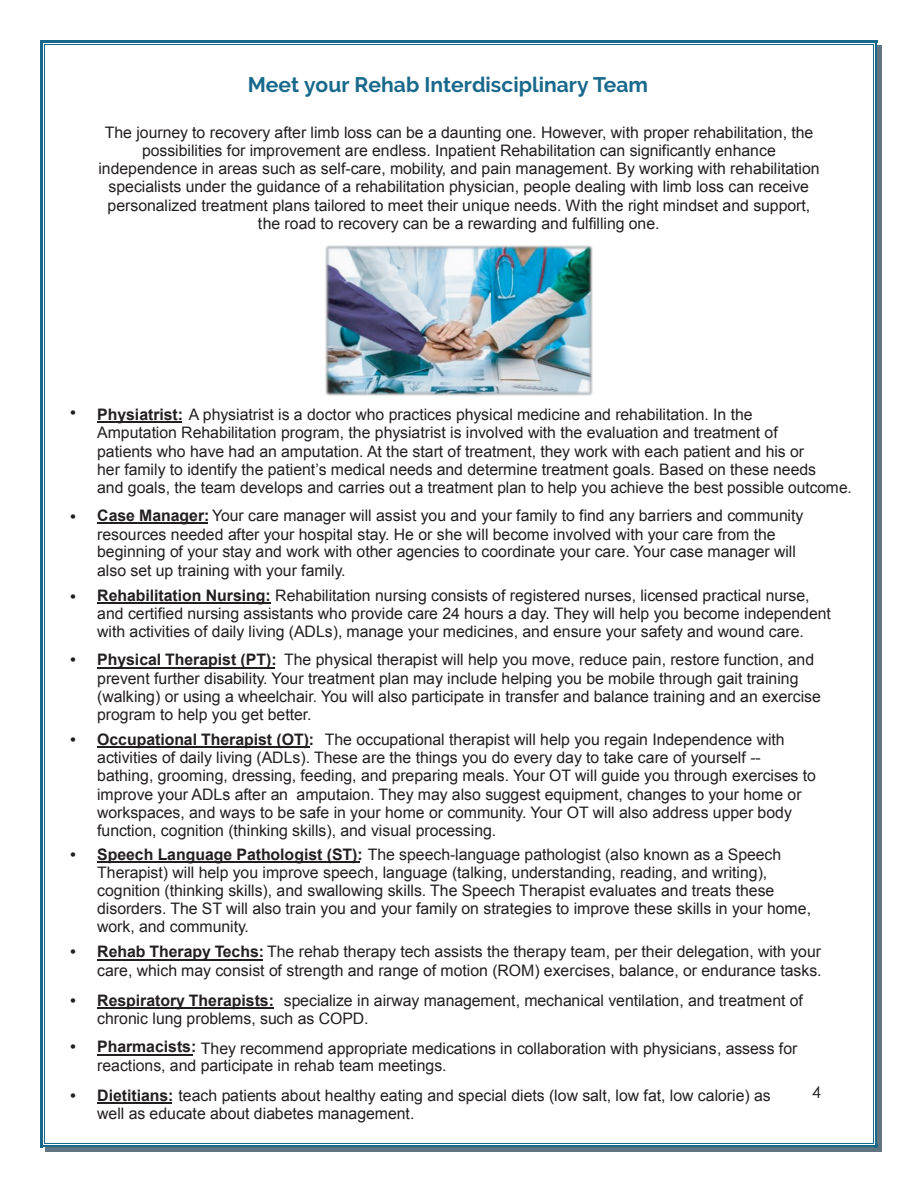
<style>
.page{position:relative;width:918px;height:1188px;background:#fff}
.page>*{position:absolute;margin:0;border:0;box-sizing:border-box;transform-origin:0 0}
.t1{font:700 21px "Raleway";color:#19698c}
.t2{font:16.5px "Century Gothic";color:#231f20}
.t3{font:15.9px/18.1px "Arial";color:#231f20}
.s1{font-family:"Myriad Pro";font-size:21px}
.s2{font-weight:700}
</style>
<div class="page">
<hr style="left:97px;top:1008px;width:176px;height:1px;background:#231f20">
<hr style="left:97px;top:1054px;width:95px;height:1px;background:#231f20">
<hr style="left:97px;top:1103px;width:75px;height:1px;background:#231f20">
<hr style="left:97px;top:422px;width:84px;height:1px;background:#231f20">
<hr style="left:97px;top:523px;width:110px;height:1px;background:#231f20">
<hr style="left:97px;top:603px;width:174px;height:1px;background:#231f20">
<hr style="left:97px;top:667px;width:177px;height:1px;background:#231f20">
<hr style="left:97px;top:747px;width:213px;height:1px;background:#231f20">
<hr style="left:97px;top:861px;width:262px;height:1px;background:#231f20">
<hr style="left:97px;top:959px;width:166px;height:1px;background:#231f20">
<img style="left:325px;top:245px;width:268px;height:151px">
<svg style="left:873px;top:40px;width:5px;height:5px"></svg>
<svg style="left:40px;top:1143px;width:5px;height:5px"></svg>
<svg style="left:40px;top:40px;width:5px;height:5px"></svg>
<hr style="left:45px;top:40px;width:828px;height:3px;background:#19698c">
<hr style="left:45px;top:44px;width:828px;height:1px;background:#19698c">
<hr style="left:40px;top:45px;width:3px;height:1098px;background:#19698c">
<hr style="left:44px;top:45px;width:1px;height:1098px;background:#19698c">
<hr style="left:878px;top:45px;width:4px;height:1098px;background:#607481">
<svg style="left:875px;top:45px;width:3px;height:1098px;background:#306c88"></svg>
<hr style="left:873px;top:45px;width:1px;height:1098px;background:#19698c">
<hr style="left:45px;top:1148px;width:828px;height:4px;background:#607481">
<svg style="left:45px;top:1145px;width:828px;height:3px;background:#306c88"></svg>
<hr style="left:45px;top:1143px;width:828px;height:1px;background:#19698c">
<svg style="left:873px;top:1143px;width:9px;height:9px"></svg>
<h1 class="t1" style="left:248px;top:73px;width:402px">Meet your Rehab Interdisciplinary Team</h1>
<p class="t3" style="left:98px;top:124px;width:723px;text-align:center">The journey to recovery after limb loss can be a daunting one. However, with proper rehabilitation, the possibilities for improvement are endless. Inpatient Rehabilitation can significantly enhance independence in areas such as self-care, mobility, and pain management. By working with rehabilitation specialists under the guidance of a rehabilitation physician, people dealing with limb loss can receive personalized treatment plans tailored to meet their unique needs. With the right mindset and support, the road to recovery can be a rewarding and fulfilling one.</p>
<p class="t3" style="left:97px;top:406px;width:756px;text-indent:-27px"><span class="s1">•</span> <span class="s2">Physiatrist:</span> A physiatrist is a doctor who practices physical medicine and rehabilitation. In the<br>Amputation Rehabilitation program, the physiatrist is involved with the evaluation and treatment of<br>patients who have had an amputation. At the start of treatment, they work with each patient and his or<br>her family to identify the patient’s medical needs and determine treatment goals. Based on these needs<br>and goals, the team develops and carries out a treatment plan to help you achieve the best possible outcome.</p>
<p class="t3" style="left:97px;top:507px;width:708px;text-indent:-27px"><span class="s1">•</span> <span class="s2">Case Manager:</span> Your care manager will assist you and your family to find any barriers and community resources needed after your hospital stay. He or she will become involved with your care from the beginning of your stay and work with other agencies to coordinate your care. Your case manager will also set up training with your family.</p>
<p class="t3" style="left:97px;top:587px;width:735px;text-indent:-27px"><span class="s1">•</span> <span class="s2">Rehabilitation Nursing:</span> Rehabilitation nursing consists of registered nurses, licensed practical nurse, and certified nursing assistants who provide care 24 hours a day. They will help you become independent with activities of daily living (ADLs), manage your medicines, and ensure your safety and wound care.</p>
<p class="t3" style="left:97px;top:651px;width:725px;text-indent:-27px"><span class="s1">•</span> <span class="s2">Physical Therapist (PT):</span> The physical therapist will help you move, reduce pain, restore function, and prevent further disability. Your treatment plan may include helping you be mobile through gait training (walking) or using a wheelchair. You will also participate in transfer and balance training and an exercise program to help you get better.</p>
<p class="t3" style="left:97px;top:731px;width:720px;text-indent:-27px"><span class="s1">•</span> <span class="s2">Occupational Therapist (OT):</span> The occupational therapist will help you regain Independence with activities of daily living (ADLs). These are the things you do every day to take care of yourself -- bathing, grooming, dressing, feeding, and preparing meals. Your OT will guide you through exercises to improve your ADLs after an amputaion. They may also suggest equipment, changes to your home or workspaces, and ways to be safe in your home or community. Your OT will also address upper body function, cognition (thinking skills), and visual processing.</p>
<p class="t3" style="left:97px;top:845px;width:716px;text-indent:-27px"><span class="s1">•</span> <span class="s2">Speech Language Pathologist (ST):</span> The speech-language pathologist (also known as a Speech Therapist) will help you improve speech, language (talking, understanding, reading, and writing), cognition (thinking skills), and swallowing skills. The Speech Therapist evaluates and treats these disorders. The ST will also train you and your family on strategies to improve these skills in your home, work, and community.</p>
<p class="t3" style="left:70px;top:943px;width:753px;text-align:right"><span class="s1">•</span> <span class="s2">Rehab Therapy Techs:</span> The rehab therapy tech assists the therapy team, per their delegation, with your care, which may consist of strength and range of motion (ROM) exercises, balance, or endurance tasks.</p>
<p class="t3" style="left:97px;top:992px;width:707px;text-indent:-27px"><span class="s1">•</span> <span class="s2">Respiratory Therapists:</span> specialize in airway management, mechanical ventilation, and treatment of chronic lung problems, such as COPD.</p>
<p class="t3" style="left:97px;top:1040px;width:702px;line-height:16.6px;text-indent:-27px"><span class="s1">•</span> <span class="s2">Pharmacists:</span> They recommend appropriate medications in collaboration with physicians, assess for reactions, and participate in rehab team meetings.</p>
<p class="t3" style="left:97px;top:1087px;width:675px;text-indent:-27px"><span class="s1">•</span> <span class="s2">Dietitians:</span> teach patients about healthy eating and special diets (low salt, low fat, low calorie) as well as educate about diabetes management.</p>
<p class="t2" style="left:812px;top:1080px;width:11px">4</p>
</div>
